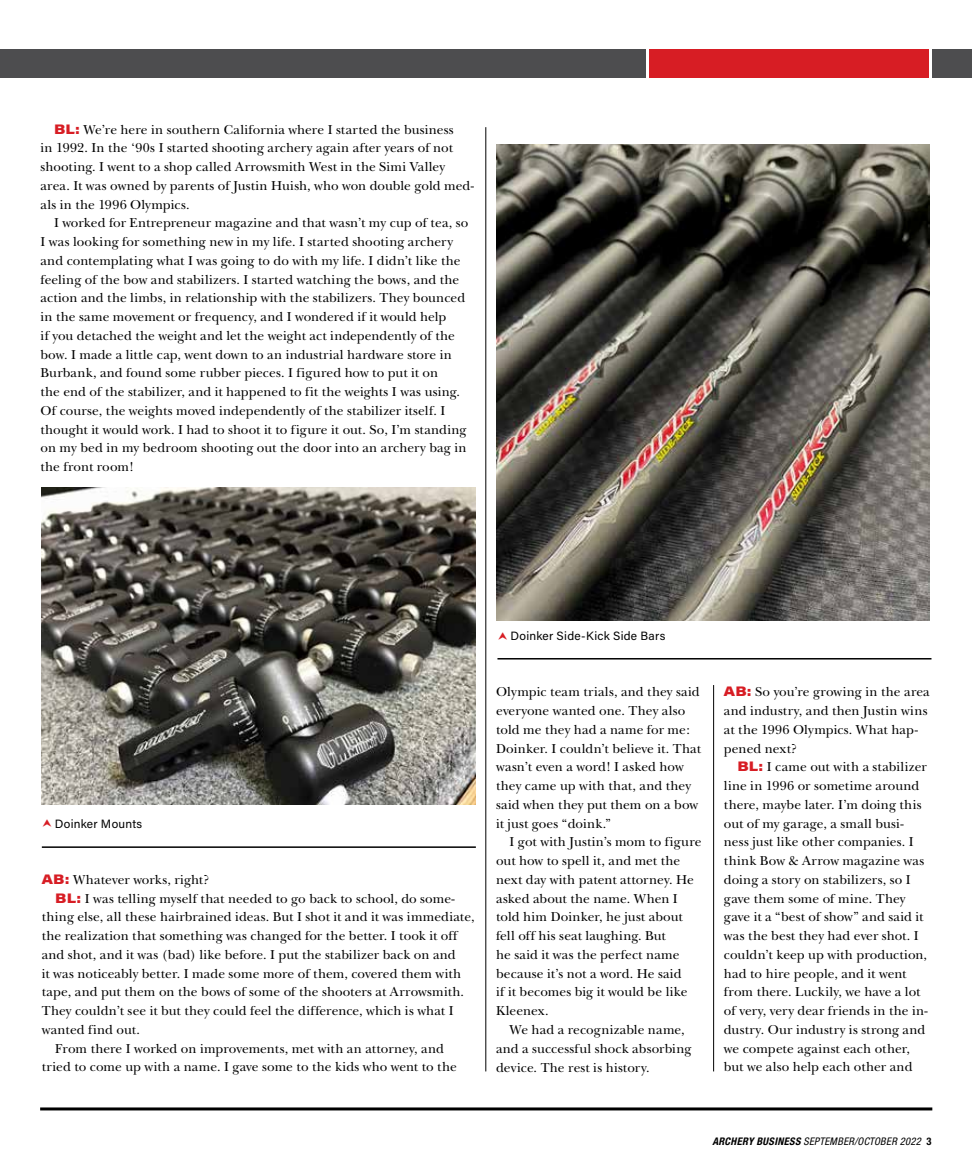
<style>
.page{position:relative;width:972px;height:1175px;background:#fff}
.page>*{position:absolute;margin:0;border:0;box-sizing:border-box;transform-origin:0 0}
.t1{font:13.5px/18.8px "New Baskerville";letter-spacing:.005em;color:#000}
.t2{font:12px "Acumin Pro";letter-spacing:.02em;color:#000}
.t3{font:italic condensed 10.5px "Helvetica Neue LT Std";letter-spacing:.03em;color:#000}
.s1{font-family:"Acumin Pro Wide";font-weight:900;color:#d71d24}
.s2{font-weight:700}
.s3{font-weight:700;font-style:normal}
</style>
<div class="page">
<div style="left:0;top:49px;width:645px;height:29px;background:#4d4d4f"></div>
<div style="left:649px;top:49px;width:280px;height:29px;background:#d71d24"></div>
<div style="left:932px;top:49px;width:40px;height:29px;background:#4d4d4f"></div>
<hr style="left:40px;top:1107px;width:892px;height:3px;background:#000">
<hr style="left:713px;top:685px;width:1px;height:386px;background:#000">
<hr style="left:486px;top:127px;width:1px;height:944px;background:#000">
<img style="left:496px;top:145px;width:434px;height:475px">
<img style="left:42px;top:487px;width:434px;height:317px">
<hr style="left:497px;top:658px;width:435px;height:1px;background:#000">
<hr style="left:42px;top:846px;width:434px;height:2px;background:#000">
<p class="t1" style="left:40px;top:120px;width:435px;text-indent:14px"><span class="s1">BL:</span> We’re here in southern California where I started the business<br>in 1992. In the ‘90s I started shooting archery again after years of not shooting. I went to a shop called Arrowsmith West in the Simi Valley area. It was owned by parents of Justin Huish, who won double gold med&shy;als in the 1996 Olympics.</p>
<p class="t1" style="left:40px;top:214px;width:429px;text-indent:14px">I worked for Entrepreneur magazine and that wasn’t my cup of tea, so I was looking for something new in my life. I started shooting archery and contemplating what I was going to do with my life. I didn’t like the feeling of the bow and stabilizers. I started watching the bows, and the action and the limbs, in relationship with the stabilizers. They bounced in the same movement or frequency, and I wondered if it would help<br>if you detached the weight and let the weight act independently of the bow. I made a little cap, went down to an industrial hardware store in Burbank, and found some rubber pieces. I figured how to put it on<br>the end of the stabilizer, and it happened to fit the weights I was using.<br>Of course, the weights moved independently of the stabilizer itself. I thought it would work. I had to shoot it to figure it out. So, I’m standing on my bed in my bedroom shooting out the door into an archery bag in the front room!</p>
<p class="t2" style="left:55px;top:815px;width:89px">Doinker Mounts</p>
<p class="t1" style="left:42px;top:870px;width:169px"><span class="s1">AB:</span> Whatever works, right?</p>
<p class="t1" style="left:55px;top:889px;width:401px"><span class="s1">BL:</span> I was telling myself that needed to go back to school, do some-</p>
<p class="t1" style="left:42px;top:907px;width:434px">thing else, all these hairbrained ideas. But I shot it and it was immediate,</p>
<p class="t1" style="left:42px;top:926px;width:417px">the realization that something was changed for the better. I took it off</p>
<p class="t1" style="left:42px;top:945px;width:415px">and shot, and it was (bad) like before. I put the stabilizer back on and</p>
<p class="t1" style="left:42px;top:964px;width:421px">it was noticeably better. I made some more of them, covered them with</p>
<p class="t1" style="left:42px;top:982px;width:424px">tape, and put them on the bows of some of the shooters at Arrowsmith.</p>
<p class="t1" style="left:42px;top:1001px;width:413px">They couldn’t see it but they could feel the difference, which is what I</p>
<p class="t1" style="left:42px;top:1020px;width:100px">wanted find out.</p>
<p class="t1" style="left:55px;top:1039px;width:390px">From there I worked on improvements, met with an attorney, and</p>
<p class="t1" style="left:42px;top:1057px;width:416px">tried to come up with a name. I gave some to the kids who went to the</p>
<p class="t2" style="left:511px;top:627px;width:156px">Doinker Side-Kick Side Bars</p>
<p class="t1" style="left:496px;top:682px;width:207px">Olympic team trials, and they said everyone wanted one. They also told me they had a name for me:<br>Doinker. I couldn’t believe it. That wasn’t even a word! I asked how they came up with that, and they said when they put them on a bow it just goes “doink.”</p>
<p class="t1" style="left:496px;top:832px;width:207px;text-indent:14px">I got with Justin’s mom to figure out how to spell it, and met the next day with patent attorney. He asked about the name. When I told him Doinker, he just about fell off his seat laughing. But<br>he said it was the perfect name because it’s not a word. He said<br>if it becomes big it would be like<br>Kleenex.</p>
<p class="t1" style="left:496px;top:1020px;width:197px;text-indent:14px">We had a recognizable name, and a successful shock absorbing device. The rest is history.</p>
<p class="t1" style="left:724px;top:682px;width:207px"><span class="s1">AB:</span> So you’re growing in the area and industry, and then Justin wins at the 1996 Olympics. What hap&shy;pened next?</p>
<p class="t1" style="left:724px;top:757px;width:205px;text-indent:14px"><span class="s1">BL:</span> I came out with a stabilizer line in 1996 or sometime around there, maybe later. I’m doing this out of my garage, a small busi&shy;ness just like other companies. I think Bow &amp; Arrow magazine was doing a story on stabilizers, so I gave them some of mine. They gave it a “best of show” and said it was the best they had ever shot. I couldn’t keep up with production, had to hire people, and it went from there. Luckily, we have a lot of very, very dear friends in the in&shy;dustry. Our industry is strong and we compete against each other, but we also help each other and</p>
<p class="t3" style="left:712px;top:1135px;width:221px"><span class="s2">ARCHERY BUSINESS</span> SEPTEMBER/OCTOBER 2022 <span class="s3">3</span></p>
</div>
